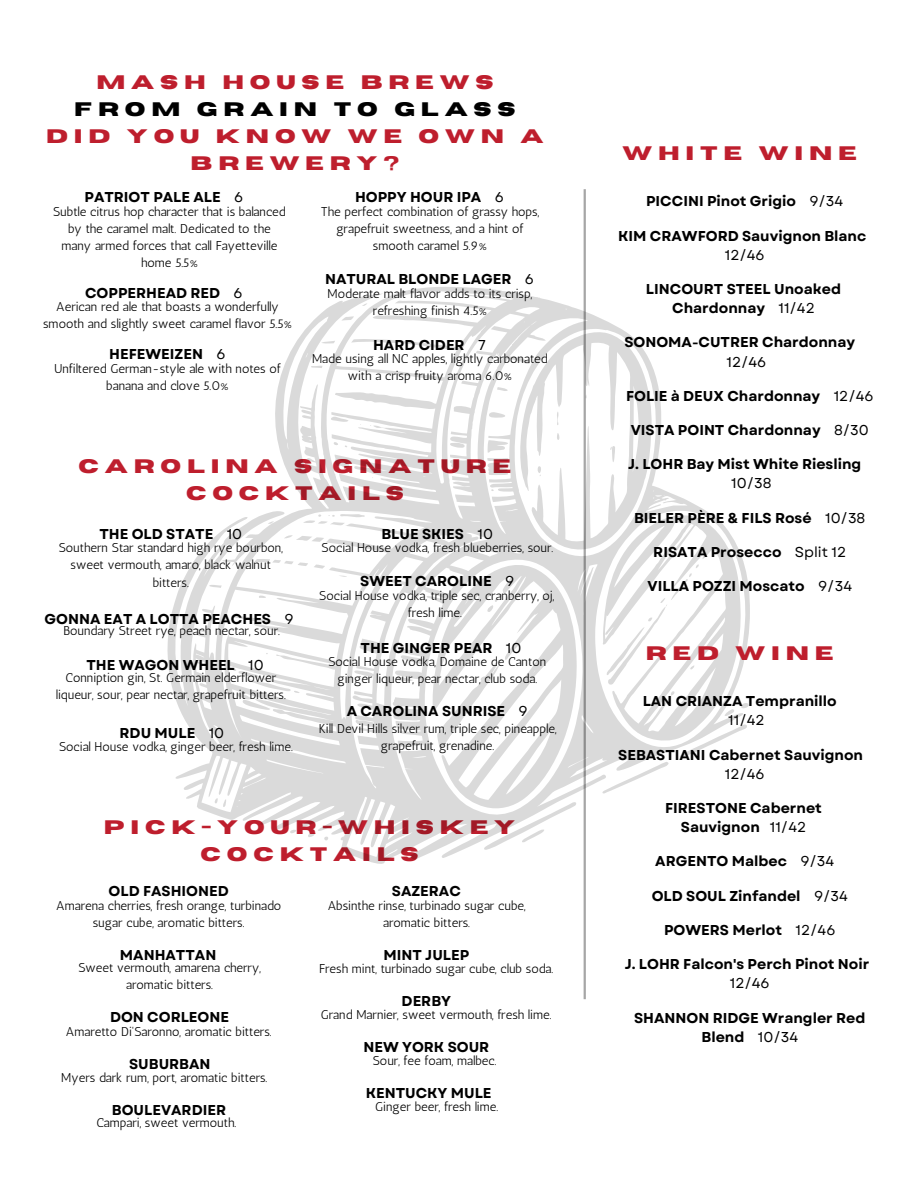
<style>
.page{position:relative;width:918px;height:1188px;background:#fff}
.page>*{position:absolute;margin:0;border:0;box-sizing:border-box;transform-origin:0 0}
.t1{font:700 19.5px/27px "Horizon";letter-spacing:.3em;color:#be1e2d;text-align:center}
.t2{font:700 19.5px "Horizon";letter-spacing:.3em;color:#000}
.t3{font:700 14.25px/19.2px "Garet";color:#000;text-align:center}
.t4{font:12.75px/17.1px "Antic";color:#000;text-align:center}
.s1{font-weight:400}
</style>
<div class="page">
<hr style="left:584px;top:189px;width:2px;height:810px;background:#a6a6a6">
<svg style="left:168px;top:287px;width:582px;height:577px"></svg>
<p class="t1" style="left:96px;top:70px;width:398px">MASH HOUSE BREWS</p>
<p class="t2" style="left:74px;top:100px;width:443px">FROM GRAIN TO GLASS</p>
<p class="t1" style="left:46px;top:124px;width:499px">DID YOU KNOW WE OWN A<br>BREWERY?</p>
<p class="t3" style="left:85px;top:188px;width:160px">PATRIOT PALE ALE <span class="s1">6</span></p>
<p class="t4" style="left:53px;top:203px;width:234px">Subtle citrus hop character that is balanced by the caramel malt. Dedicated to the many armed forces that call Fayetteville home 5.5%</p>
<p class="t3" style="left:85px;top:283px;width:159px">COPPERHEAD RED <span class="s1">6</span></p>
<p class="t4" style="left:43px;top:298px;width:250px">Aerican red ale that boasts a wonderfully smooth and slightly sweet caramel flavor 5.5%</p>
<p class="t3" style="left:109px;top:345px;width:118px">HEFEWEIZEN <span class="s1">6</span></p>
<p class="t4" style="left:54px;top:360px;width:228px">Unfiltered German-style ale with notes of banana and clove 5.0%</p>
<p class="t3" style="left:355px;top:188px;width:150px">HOPPY HOUR IPA <span class="s1">6</span></p>
<p class="t4" style="left:321px;top:203px;width:220px">The perfect combination of grassy hops, grapefruit sweetness, and a hint of smooth caramel 5.9%</p>
<p class="t3" style="left:325px;top:270px;width:210px">NATURAL BLONDE LAGER <span class="s1">6</span></p>
<p class="t4" style="left:328px;top:285px;width:206px">Moderate malt flavor adds to its crisp, refreshing finish 4.5%</p>
<p class="t3" style="left:373px;top:335px;width:114px">HARD CIDER <span class="s1">7</span></p>
<p class="t4" style="left:312px;top:350px;width:237px">Made using all NC apples, lightly carbonated with a crisp fruity aroma 6.0%</p>
<p class="t1" style="left:78px;top:453px;width:434px">CAROLINA SIGNATURE<br>COCKTAILS</p>
<p class="t3" style="left:99px;top:524px;width:144px">THE OLD STATE <span class="s1">10</span></p>
<p class="t4" style="left:59px;top:539px;width:225px">Southern Star standard high rye bourbon, sweet vermouth, amaro, black walnut bitters.</p>
<p class="t3" style="left:45px;top:609px;width:251px">GONNA EAT A LOTTA PEACHES <span class="s1">9</span></p>
<p class="t4" style="left:63px;top:622px;width:218px">Boundary Street rye, peach nectar, sour.</p>
<p class="t3" style="left:86px;top:656px;width:179px">THE WAGON WHEEL <span class="s1">10</span></p>
<p class="t4" style="left:56px;top:669px;width:232px">Conniption gin, St. Germain elderflower liqueur, sour, pear nectar, grapefruit bitters.</p>
<p class="t3" style="left:120px;top:723px;width:106px">RDU MULE <span class="s1">10</span></p>
<p class="t4" style="left:59px;top:738px;width:235px">Social House vodka, ginger beer, fresh lime.</p>
<p class="t3" style="left:381px;top:524px;width:113px">BLUE SKIES <span class="s1">10</span></p>
<p class="t4" style="left:322px;top:539px;width:233px">Social House vodka, fresh blueberries, sour.</p>
<p class="t3" style="left:360px;top:572px;width:155px">SWEET CAROLINE <span class="s1">9</span></p>
<p class="t4" style="left:319px;top:587px;width:236px">Social House vodka, triple sec, cranberry, oj, fresh lime.</p>
<p class="t3" style="left:361px;top:638px;width:162px">THE GINGER PEAR <span class="s1">10</span></p>
<p class="t4" style="left:328px;top:653px;width:219px">Social House vodka, Domaine de Canton ginger liqueur, pear nectar, club soda.</p>
<p class="t3" style="left:347px;top:702px;width:183px">A CAROLINA SUNRISE <span class="s1">9</span></p>
<p class="t4" style="left:319px;top:720px;width:239px">Kill Devil Hills silver rum, triple sec, pineapple, grapefruit, grenadine.</p>
<p class="t1" style="left:104px;top:815px;width:413px">PICK-YOUR-WHISKEY<br>COCKTAILS</p>
<p class="t3" style="left:109px;top:882px;width:122px">OLD FASHIONED</p>
<p class="t4" style="left:56px;top:897px;width:227px">Amarena cherries, fresh orange, turbinado sugar cube, aromatic bitters.</p>
<p class="t3" style="left:120px;top:945px;width:98px">MANHATTAN</p>
<p class="t4" style="left:78px;top:959px;width:184px">Sweet vermouth, amarena cherry, aromatic bitters.</p>
<p class="t3" style="left:110px;top:1008px;width:121px">DON CORLEONE</p>
<p class="t4" style="left:66px;top:1023px;width:207px">Amaretto Di'Saronno, aromatic bitters.</p>
<p class="t3" style="left:129px;top:1054px;width:83px">SUBURBAN</p>
<p class="t4" style="left:61px;top:1069px;width:208px">Myers dark rum, port, aromatic bitters.</p>
<p class="t3" style="left:392px;top:882px;width:71px">SAZERAC</p>
<p class="t4" style="left:328px;top:897px;width:199px">Absinthe rinse, turbinado sugar cube, aromatic bitters.</p>
<p class="t3" style="left:383px;top:945px;width:87px">MINT JULEP</p>
<p class="t4" style="left:319px;top:960px;width:236px">Fresh mint, turbinado sugar cube, club soda.</p>
<p class="t3" style="left:402px;top:991px;width:51px">DERBY</p>
<p class="t4" style="left:321px;top:1006px;width:232px">Grand Marnier, sweet vermouth, fresh lime.</p>
<p class="t3" style="left:363px;top:1037px;width:127px">NEW YORK SOUR</p>
<p class="t4" style="left:373px;top:1052px;width:125px">Sour, fee foam, malbec.</p>
<p class="t3" style="left:112px;top:1100px;width:116px">BOULEVARDIER</p>
<p class="t4" style="left:96px;top:1114px;width:141px">Campari, sweet vermouth.</p>
<p class="t3" style="left:366px;top:1084px;width:127px">KENTUCKY MULE</p>
<p class="t4" style="left:375px;top:1098px;width:125px">Ginger beer, fresh lime.</p>
<p class="t1" style="left:622px;top:140px;width:236px">WHITE WINE</p>
<p class="t3" style="left:646px;top:191px;width:199px">PICCINI Pinot Grigio <span class="s1">9/34</span></p>
<p class="t3" style="left:618px;top:226px;width:250px">KIM CRAWFORD Sauvignon Blanc<br><span class="s1">12/46</span></p>
<p class="t3" style="left:646px;top:279px;width:197px">LINCOURT STEEL Unoaked<br>Chardonnay <span class="s1">11/42</span></p>
<p class="t3" style="left:726px;top:333px;width:130px;text-align:left;text-indent:-102px">SONOMA-CUTRER Chardonnay<br><span class="s1">12/46</span></p>
<p class="t3" style="left:626px;top:386px;width:249px">FOLIE à DEUX Chardonnay <span class="s1">12/46</span></p>
<p class="t3" style="left:631px;top:421px;width:240px">VISTA POINT Chardonnay <span class="s1">8/30</span></p>
<p class="t3" style="left:731px;top:455px;width:132px;text-align:left;text-indent:-103px">J. LOHR Bay Mist White Riesling<br><span class="s1">10/38</span></p>
<p class="t3" style="left:634px;top:508px;width:233px">BIELER PÈRE &amp; FILS Rosé <span class="s1">10/38</span></p>
<p class="t3" style="left:653px;top:542px;width:195px">RISATA Prosecco <span class="s1">Split 12</span></p>
<p class="t3" style="left:648px;top:577px;width:206px">VILLA POZZI Moscato <span class="s1">9/34</span></p>
<p class="t1" style="left:646px;top:640px;width:189px">RED WINE</p>
<p class="t3" style="left:728px;top:691px;width:110px;text-align:left;text-indent:-86px">LAN CRIANZA Tempranillo<br><span class="s1">11/42</span></p>
<p class="t3" style="left:618px;top:745px;width:246px">SEBASTIANI Cabernet Sauvignon<br><span class="s1">12/46</span></p>
<p class="t3" style="left:665px;top:798px;width:158px">FIRESTONE Cabernet<br>Sauvignon <span class="s1">11/42</span></p>
<p class="t3" style="left:655px;top:852px;width:180px">ARGENTO Malbec <span class="s1">9/34</span></p>
<p class="t3" style="left:652px;top:886px;width:198px">OLD SOUL Zinfandel <span class="s1">9/34</span></p>
<p class="t3" style="left:664px;top:920px;width:173px">POWERS Merlot <span class="s1">12/46</span></p>
<p class="t3" style="left:625px;top:955px;width:246px">J. LOHR Falcon's Perch Pinot Noir<br><span class="s1">12/46</span></p>
<p class="t3" style="left:634px;top:1008px;width:233px">SHANNON RIDGE Wrangler Red<br>Blend <span class="s1">10/34</span></p>
</div>
